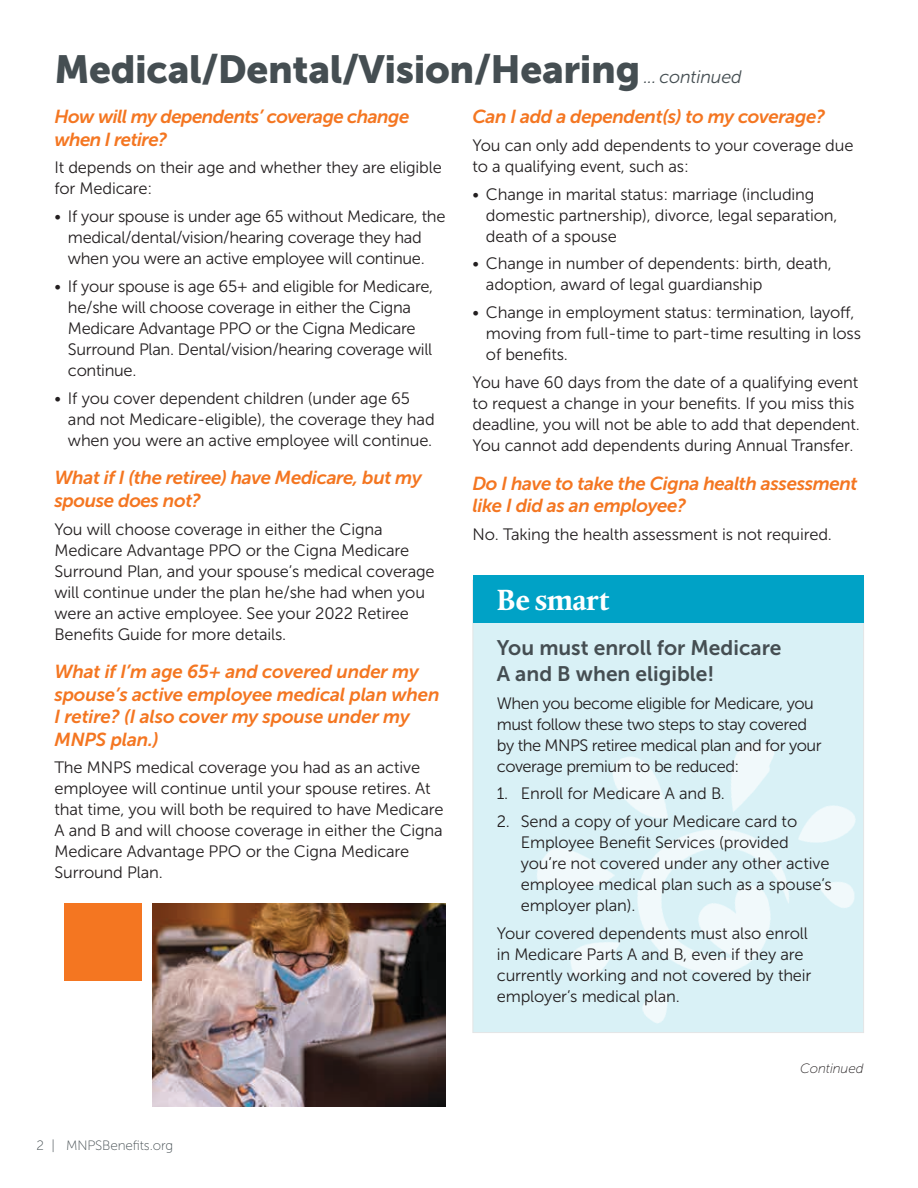
<style>
.page{position:relative;width:918px;height:1188px;background:#fff}
.page>*{position:absolute;margin:0;border:0;box-sizing:border-box;transform-origin:0 0}
.t1{font:39px "Museo Sans 900";letter-spacing:-.01em;color:#454e52}
.t2{font:700 30px "Albertina";letter-spacing:-.01em;color:#fff}
.t3{font:21px/25.5px "Museo Sans 700";color:#454e52}
.t4{font:italic 18.75px/22.5px "Museo Sans 700";letter-spacing:-.02em;color:#f47621}
.t5{font:16.5px/21px "Museo Sans 300";letter-spacing:-.01em;color:#231f20}
.t6{font:16.5px/21px "Museo Sans 300";letter-spacing:-.03em;color:#231f20}
.t7{font:13.5px "Museo Sans 100";letter-spacing:-.01em;color:#454e52}
.t8{font:italic 13.5px "Museo Sans 100";letter-spacing:-.01em;color:#231f20}
.s1{font-family:"Museo Sans 300";font-style:italic;font-size:18px}
</style>
<div class="page">
<img style="left:153px;top:903px;width:293px;height:204px">
<div style="left:64px;top:903px;width:78px;height:78px;background:#f47621"></div>
<div style="left:472px;top:580px;width:392px;height:453px;background:#d9f1f6"></div>
<div style="left:473px;top:576px;width:391px;height:47px;background:#00a2c6"></div>
<img style="left:473px;top:676px;width:391px;height:357px">
<h1 class="t1" style="left:54px;top:47px;width:689px">Medical/Dental/Vision/Hearing <span class="s1">... continued</span></h1>
<p class="t4" style="left:54px;top:105px;width:356px">How will my dependents’ coverage change when I retire?</p>
<p class="t5" style="left:54px;top:157px;width:389px">It depends on their age and whether they are eligible for Medicare:</p>
<p class="t5" style="left:68px;top:206px;width:379px;text-indent:-13px">• If your spouse is under age 65 without Medicare, the medical/dental/vision/hearing coverage they had when you were an active employee will continue.</p>
<p class="t5" style="left:68px;top:276px;width:367px;text-indent:-13px">• If your spouse is age 65+ and eligible for Medicare, he/she will choose coverage in either the Cigna Medicare Advantage PPO or the Cigna Medicare Surround Plan. Dental/vision/hearing coverage will continue.</p>
<p class="t5" style="left:68px;top:388px;width:368px;text-indent:-13px">• If you cover dependent children (under age 65 and not Medicare-eligible), the coverage they had when you were an active employee will continue.</p>
<p class="t4" style="left:54px;top:467px;width:369px">What if I (the retiree) have Medicare, but my spouse does not?</p>
<p class="t5" style="left:54px;top:518px;width:382px">You will choose coverage in either the Cigna Medicare Advantage PPO or the Cigna Medicare Surround Plan, and your spouse’s medical coverage will continue under the plan he/she had when you were an active employee. See your 2022 Retiree Benefits Guide for more details.</p>
<p class="t4" style="left:54px;top:660px;width:387px">What if I’m age 65+ and covered under my spouse’s active employee medical plan when I retire? (I also cover my spouse under my MNPS plan.)</p>
<p class="t5" style="left:54px;top:757px;width:391px">The MNPS medical coverage you had as an active employee will continue until your spouse retires. At that time, you will both be required to have Medicare A and B and will choose coverage in either the Cigna Medicare Advantage PPO or the Cigna Medicare Surround Plan.</p>
<p class="t4" style="left:472px;top:105px;width:354px">Can I add a dependent(s) to my coverage?</p>
<p class="t5" style="left:472px;top:135px;width:382px">You can only add dependents to your coverage due to a qualifying event, such as:</p>
<p class="t5" style="left:486px;top:184px;width:353px;text-indent:-13px">• Change in marital status: marriage (including domestic partnership), divorce, legal separation, death of a spouse</p>
<p class="t5" style="left:486px;top:253px;width:347px;text-indent:-13px">• Change in number of dependents: birth, death, adoption, award of legal guardianship</p>
<p class="t5" style="left:486px;top:302px;width:377px;text-indent:-13px">• Change in employment status: termination, layoff, moving from full-time to part-time resulting in loss of benefits.</p>
<p class="t5" style="left:472px;top:372px;width:389px">You have 60 days from the date of a qualifying event to request a change in your benefits. If you miss this deadline, you will not be able to add that dependent.<br>You cannot add dependents during Annual Transfer.</p>
<p class="t4" style="left:472px;top:472px;width:387px">Do I have to take the Cigna health assessment like I did as an employee?</p>
<p class="t5" style="left:472px;top:524px;width:361px">No. Taking the health assessment is not required.</p>
<h2 class="t2" style="left:497px;top:582px;width:115px">Be smart</h2>
<p class="t3" style="left:497px;top:635px;width:286px">You must enroll for Medicare<br>A and B when eligible!</p>
<p class="t6" style="left:497px;top:692px;width:326px">When you become eligible for Medicare, you must follow these two steps to stay covered by the MNPS retiree medical plan and for your coverage premium to be reduced:</p>
<p class="t5" style="left:497px;top:783px;width:230px">1. Enroll for Medicare A and B.</p>
<p class="t5" style="left:521px;top:811px;width:313px;text-indent:-24px">2. Send a copy of your Medicare card to Employee Benefit Services (provided you’re not covered under any other active employee medical plan such as a spouse’s employer plan).</p>
<p class="t5" style="left:497px;top:923px;width:316px">Your covered dependents must also enroll in Medicare Parts A and B, even if they are currently working and not covered by their employer’s medical plan.</p>
<p class="t7" style="left:37px;top:1138px;width:138px">2 | MNPSBenefits.org</p>
<p class="t8" style="left:800px;top:1061px;width:65px">Continued</p>
</div>
